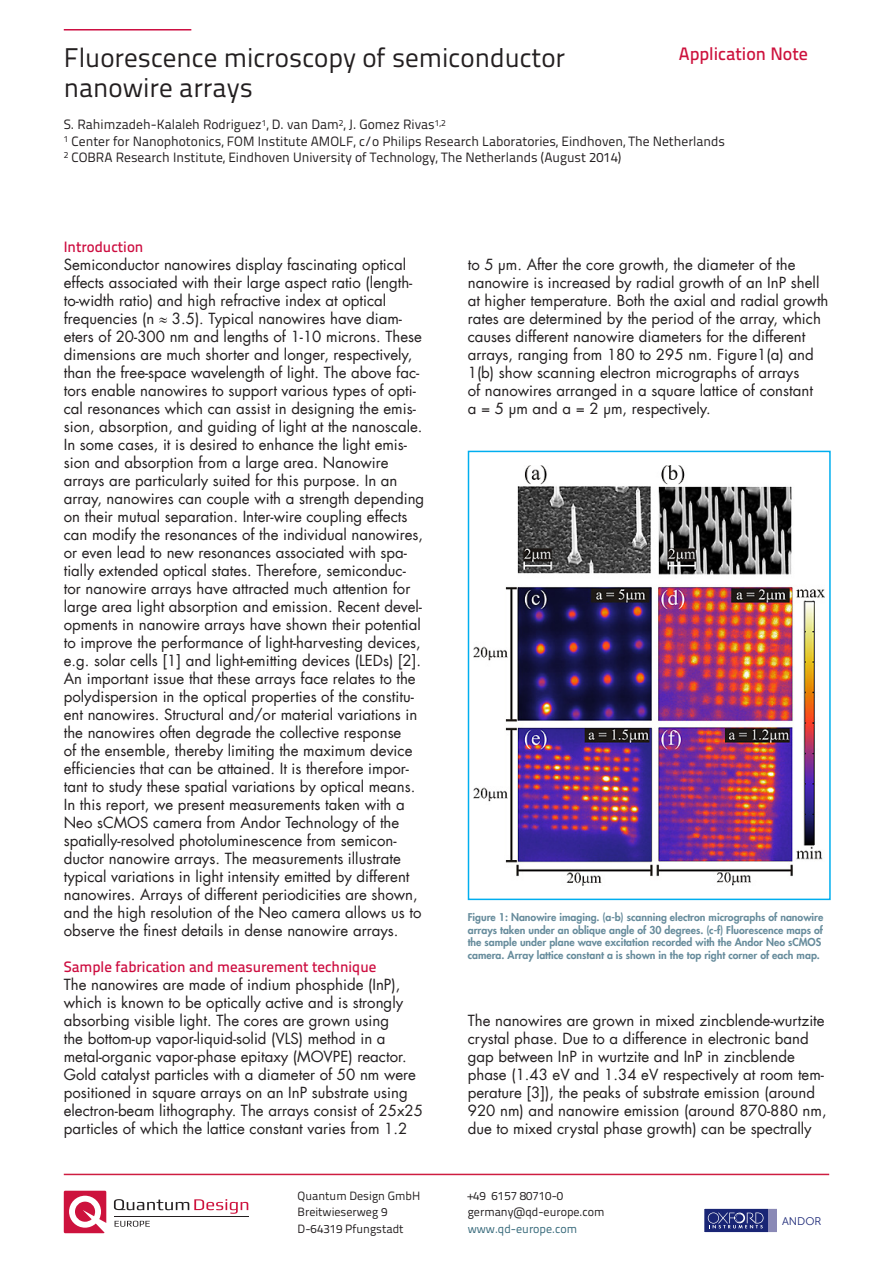
<style>
.page{position:relative;width:893px;height:1263px;background:#fff}
.page>*{position:absolute;margin:0;border:0;box-sizing:border-box;transform-origin:0 0}
.t1{font:27px "Titillium Text 22 L";color:#231f20}
.t2{font:500 18px "Titillium Text 22 L";color:#cd123d}
.aFließtext{font:15px/18px "Futura LT";color:#231f20}
.aÜberschrift_2_rot{font:500 15px "Titillium Text 22 L";color:#cd0d40}
.t3{font:13.5px/16.2px "Titillium Text 22 L";color:#231f20}
.t4{font:12px/16.8px "Titillium Text 22 L";color:#231f20}
.t5{font:12px "Titillium Text 22 L";color:#356879}
.t6{font:11.1px "Museo Sans For Dell";color:#192575}
.aBildunterschrift{font:800 10.5px/12.6px "Futura LT";color:#678c9c}
</style>
<div class="page">
<hr style="left:64px;top:29px;width:127px;height:2px;background:#cd0d40">
<div style="left:704px;top:1208px;width:64px;height:24px;background:#192575"></div>
<div style="left:768px;top:1208px;width:9px;height:24px;background:#8a89b6"></div>
<svg style="left:708px;top:1212px;width:55px;height:16px"></svg>
<div style="left:703px;top:1208px;width:126px;height:25px;border:1px solid #fff"></div>
<hr style="left:64px;top:1174px;width:765px;height:1px;background:#ce1d41">
<svg style="left:64px;top:1191px;width:42px;height:42px"></svg>
<svg style="left:114px;top:1199px;width:134px;height:15px"></svg>
<hr style="left:114px;top:1216px;width:135px;height:1px;background:#231f20">
<svg style="left:115px;top:1221px;width:35px;height:6px"></svg>
<img style="left:474px;top:466px;width:350px;height:419px">
<div style="left:468px;top:451px;width:363px;height:449px;border:2px solid #00aeef"></div>
<h1 class="t1" style="left:64px;top:38px;width:503px">Fluorescence microscopy of semiconductor</h1>
<p class="t2" style="left:679px;top:40px;width:131px">Application Note</p>
<h1 class="t1" style="left:64px;top:68px;width:191px">nanowire arrays</h1>
<p class="t3" style="left:64px;top:116px;width:663px">S. Rahimzadeh-Kalaleh Rodriguez<sup>1</sup>, D. van Dam<sup>2</sup>, J. Gomez Rivas<sup>1,2<br>1</sup> Center for Nanophotonics, FOM Institute AMOLF, c/o Philips Research Laboratories, Eindhoven, The Netherlands<br><sup>2</sup> COBRA Research Institute, Eindhoven University of Technology, The Netherlands (August 2014)</p>
<p class="aÜberschrift_2_rot" style="left:64px;top:235px;width:81px">Introduction</p>
<p class="aFließtext" style="left:64px;top:256px;width:362px">Semiconductor nanowires display fascinating optical effects associated with their large aspect ratio (length&shy;to-width ratio) and high refractive index at optical frequencies (n ≈ 3.5). Typical nanowires have diam&shy;eters of 20-300 nm and lengths of 1-10 microns. These dimensions are much shorter and longer, respectively, than the free-space wavelength of light. The above fac&shy;tors enable nanowires to support various types of opti&shy;cal resonances which can assist in designing the emis&shy;sion, absorption, and guiding of light at the nanoscale.<br>In some cases, it is desired to enhance the light emis&shy;sion and absorption from a large area. Nanowire arrays are particularly suited for this purpose. In an array, nanowires can couple with a strength depending on their mutual separation. Inter-wire coupling effects can modify the resonances of the individual nanowires, or even lead to new resonances associated with spa&shy;tially extended optical states. Therefore, semiconduc&shy;tor nanowire arrays have attracted much attention for large area light absorption and emission. Recent devel&shy;opments in nanowire arrays have shown their potential to improve the performance of light-harvesting devices, e.g. solar cells [1] and light-emitting devices (LEDs) [2].<br>An important issue that these arrays face relates to the polydispersion in the optical properties of the constitu&shy;ent nanowires. Structural and/or material variations in the nanowires often degrade the collective response<br>of the ensemble, thereby limiting the maximum device efficiencies that can be attained. It is therefore impor&shy;tant to study these spatial variations by optical means.<br>In this report, we present measurements taken with a Neo sCMOS camera from Andor Technology of the spatially-resolved photoluminescence from semicon&shy;ductor nanowire arrays. The measurements illustrate typical variations in light intensity emitted by different nanowires. Arrays of different periodicities are shown, and the high resolution of the Neo camera allows us to observe the finest details in dense nanowire arrays.</p>
<p class="aÜberschrift_2_rot" style="left:64px;top:955px;width:314px">Sample fabrication and measurement technique</p>
<p class="aFließtext" style="left:64px;top:976px;width:361px">The nanowires are made of indium phosphide (InP), which is known to be optically active and is strongly absorbing visible light. The cores are grown using<br>the bottom-up vapor-liquid-solid (VLS) method in a metal-organic vapor-phase epitaxy (MOVPE) reactor.<br>Gold catalyst particles with a diameter of 50 nm were positioned in square arrays on an InP substrate using electron-beam lithography. The arrays consist of 25x25 particles of which the lattice constant varies from 1.2</p>
<p class="aFließtext" style="left:468px;top:256px;width:362px">to 5 μm. After the core growth, the diameter of the nanowire is increased by radial growth of an InP shell at higher temperature. Both the axial and radial growth rates are determined by the period of the array, which causes different nanowire diameters for the different arrays, ranging from 180 to 295 nm. Figure1(a) and 1(b) show scanning electron micrographs of arrays<br>of nanowires arranged in a square lattice of constant<br>a = 5 μm and a = 2 μm, respectively.</p>
<p class="aBildunterschrift" style="left:468px;top:911px;width:357px">Figure 1: Nanowire imaging. (a-b) scanning electron micrographs of nanowire arrays taken under an oblique angle of 30 degrees. (c-f) Fluorescence maps of the sample under plane wave excitation recorded with the Andor Neo sCMOS camera. Array lattice constant a is shown in the top right corner of each map.</p>
<p class="aFließtext" style="left:468px;top:1012px;width:360px">The nanowires are grown in mixed zincblende-wurtzite crystal phase. Due to a difference in electronic band gap between InP in wurtzite and InP in zincblende phase (1.43 eV and 1.34 eV respectively at room tem&shy;perature [3]), the peaks of substrate emission (around 920 nm) and nanowire emission (around 870-880 nm, due to mixed crystal phase growth) can be spectrally</p>
<p class="t4" style="left:298px;top:1186px;width:124px">Quantum Design GmbH<br>Breitwieserweg 9<br>D-64319 Pfungstadt</p>
<p class="t4" style="left:468px;top:1186px;width:138px">+49 6157 80710-0 germany@qd-europe.com</p>
<p class="t5" style="left:468px;top:1220px;width:111px">www.qd-europe.com</p>
<p class="t6" style="left:782px;top:1215px;width:41px">ANDOR</p>
</div>
